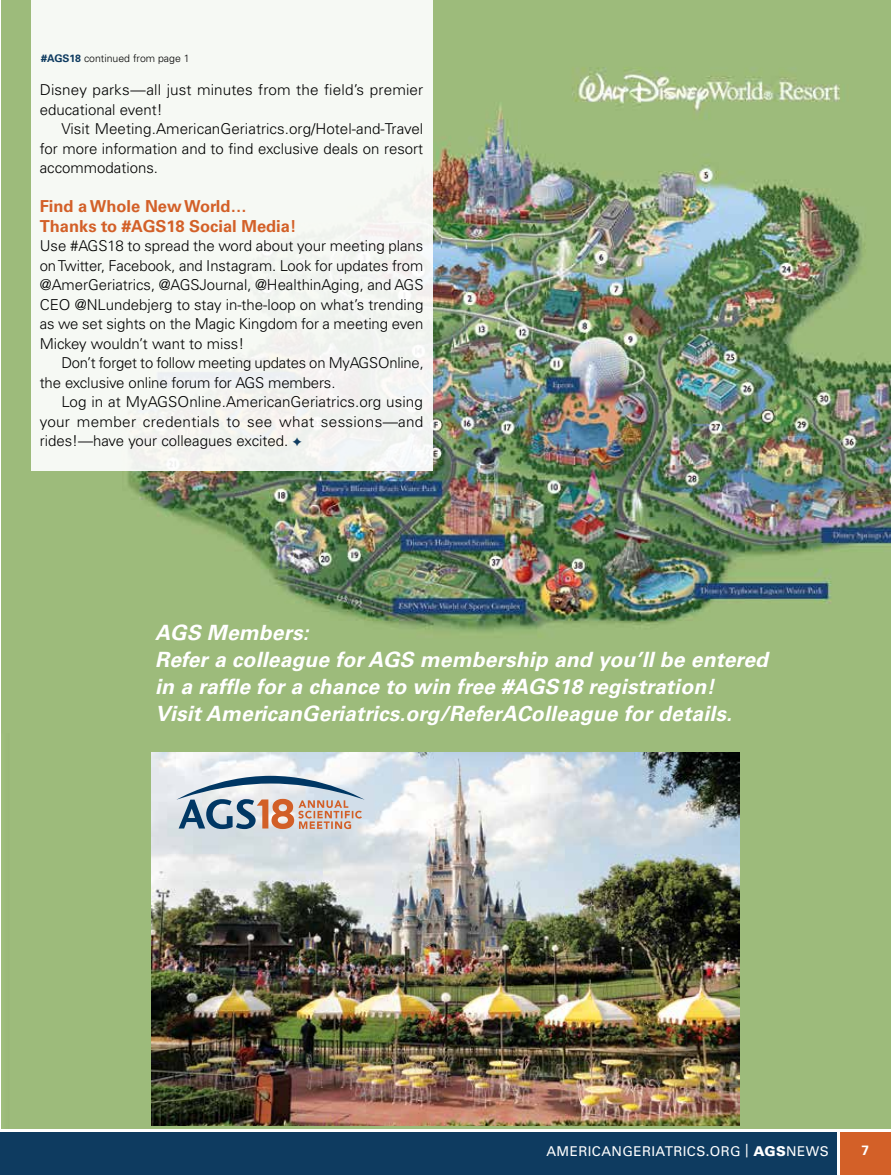
<style>
.page{position:relative;width:891px;height:1175px;background:#fff}
.page>*{position:absolute;margin:0;border:0;box-sizing:border-box;transform-origin:0 0}
.t1{font:italic 700 21px/27px "Univers";letter-spacing:.01em;color:#fff}
.t2{font:700 16.5px/19.5px "Univers";color:#d36028}
.t3{font:300 15px/19.5px "Univers";color:#000;text-align:justify}
.t4{font:13.5px "Univers";letter-spacing:.03em;color:#fff}
.t5{font:700 13.5px "Univers";color:#fff}
.t6{font:300 10.5px "Univers";color:#000}
.s1{font-weight:700;color:#0e3b60}
.s2{color:#0e3b60}
.s3{font-weight:900}
</style>
<div class="page">
<div style="left:0;top:1132px;width:837px;height:42px;background:#0e3b60"></div>
<div style="left:840px;top:1132px;width:51px;height:42px;background:#d36028"></div>
<img style="left:2px;top:0;width:889px;height:1128px">
<img style="left:152px;top:752px;width:587px;height:373px">
<svg style="left:176px;top:775px;width:189px;height:54px;background:#b3b4ba"></svg>
<div style="left:31px;top:0;width:402px;height:471px;background:#f6f9f4"></div>
<p class="t6" style="left:41px;top:52px;width:150px"><span class="s1">#AGS18</span> continued from page 1</p>
<p class="t3" style="left:40px;top:80px;width:385px">Disney parks—all just minutes from the field’s premier educational event!</p>
<p class="t3" style="left:40px;top:119px;width:385px;text-indent:22px">Visit Meeting.AmericanGeriatrics.org/Hotel-and-Travel for more information and to find exclusive deals on resort accommodations.</p>
<p class="t2" style="left:40px;top:197px;width:258px">Find a Whole New World…<br>Thanks to #AGS18 Social Media!</p>
<p class="t3" style="left:40px;top:236px;width:385px">Use #AGS18 to spread the word about your meeting plans on Twitter, Facebook, and Instagram. Look for updates from @AmerGeriatrics, @AGSJournal, @HealthinAging, and AGS CEO @NLundebjerg to stay in-the-loop on what’s trending as we set sights on the Magic Kingdom for a meeting even Mickey wouldn’t want to miss!</p>
<p class="t3" style="left:40px;top:353px;width:386px;text-indent:22px">Don’t forget to follow meeting updates on MyAGSOnline, the exclusive online forum for AGS members.</p>
<p class="t3" style="left:40px;top:392px;width:385px;text-indent:22px">Log in at MyAGSOnline.AmericanGeriatrics.org using your member credentials to see what sessions—and rides!—have your colleagues excited. <span class="s2">✦</span></p>
<h1 class="t1" style="left:155px;top:619px;width:614px">AGS Members:<br>Refer a colleague for AGS membership and you’ll be entered in a raffle for a chance to win free #AGS18 registration!<br>Visit AmericanGeriatrics.org/ReferAColleague for details.</h1>
<p class="t4" style="left:546px;top:1143px;width:284px">AMERICANGERIATRICS.ORG | <span class="s3">AGS</span>NEWS</p>
<p class="t5" style="left:862px;top:1142px;width:9px">7</p>
</div>
